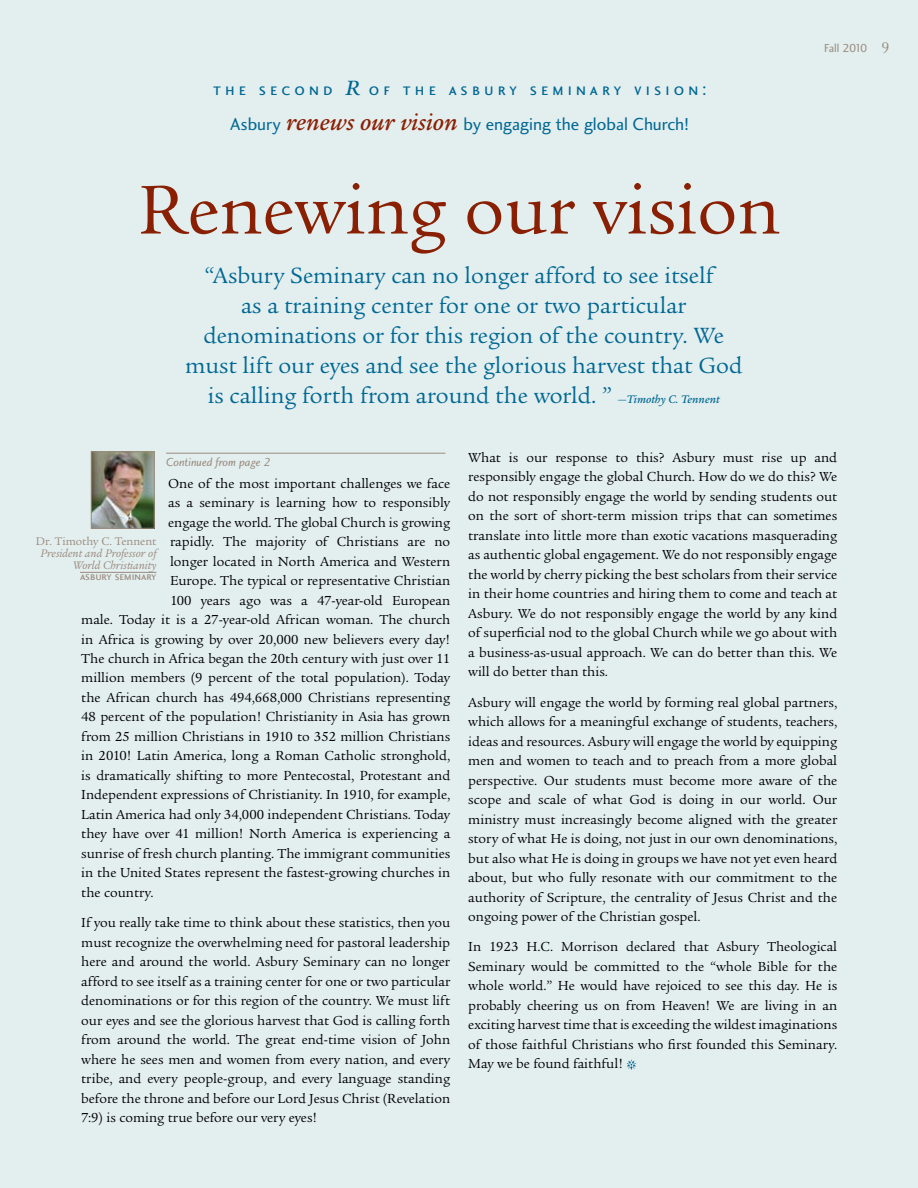
<style>
.page{position:relative;width:918px;height:1188px;background:#e3eeef}
.page>*{position:absolute;margin:0;border:0;box-sizing:border-box;transform-origin:0 0}
.t1{font:75px "Legacy Ser ITC";color:#8a2003}
.t2{font:24px/30px "Legacy Ser ITC";color:#006892;text-align:center}
.t3{font:18px "Charlotte Sans Book Plain";color:#006892}
.t4{font:18px "Charlotte Sans Small Caps Plain";letter-spacing:.23em;color:#006892}
.t5{font:14.25px/19.5px "Legacy Ser ITC";color:#000;text-align:justify}
.t6{font:italic 12px/12px "Legacy Ser ITC";color:#998b7d;text-align:right}
.t7{font:12px "Legacy Ser ITC";color:#998b7d}
.t8{font:12px "Charlotte Sans Book Italic Plain";color:#998b7d}
.t9{font:12px "Charlotte Sans Small Caps Plain";color:#998b7d}
.t10{font:12px "Charlotte Sans Book Plain";letter-spacing:-.07em;color:#998b7d}
.s1{font-family:"Legacy Ser ITC";font-weight:500;font-style:italic;font-size:22.5px}
.s2{font-family:"Legacy Ser ITC";font-weight:500;font-style:italic;font-size:25.5px;color:#8a2003}
.s3{font-weight:500;font-style:italic;font-size:12px}
.s4{font-family:"Filosofia Fractions";font-size:16.5px}
</style>
<div class="page">
<svg style="left:626px;top:1059px;width:10px;height:11px"></svg>
<hr style="left:80px;top:572px;width:76px;height:1px;background:#998b7d">
<img style="left:93px;top:453px;width:60px;height:74px">
<div style="left:91px;top:451px;width:64px;height:78px;border:1px solid #998b7d"></div>
<hr style="left:166px;top:453px;width:280px;height:1px;background:#998b7d">
<p class="t4" style="left:213px;top:79px;width:495px">the second <span class="s1">R</span> of the asbury seminary vision:</p>
<p class="t3" style="left:230px;top:113px;width:461px">Asbury <span class="s2">renews our vision</span> by engaging the global Church!</p>
<h1 class="t1" style="left:138px;top:168px;width:644px">Renewing our vision</h1>
<p class="t2" style="left:185px;top:261px;width:559px">“Asbury Seminary can no longer afford to see itself<br>as a training center for one or two particular denominations or for this region of the country. We must lift our eyes and see the glorious harvest that God is calling forth from around the world. ” <span class="s3">—Timothy C. Tennent</span></p>
<p class="t10" style="left:824px;top:41px;width:67px">Fall 2010 <span class="s4">9</span></p>
<p class="t8" style="left:166px;top:455px;width:106px">Continued from page 2</p>
<p class="t5" style="left:168px;top:473px;width:284px">One of the most important challenges we face</p>
<p class="t5" style="left:168px;top:493px;width:284px">as a seminary is learning how to responsibly</p>
<p class="t5" style="left:168px;top:512px;width:284px">engage the world. The global Church is growing</p>
<p class="t5" style="left:170px;top:532px;width:282px">rapidly. The majority of Christians are no</p>
<p class="t5" style="left:170px;top:551px;width:282px">longer located in North America and Western</p>
<p class="t5" style="left:170px;top:571px;width:282px">Europe. The typical or representative Christian</p>
<p class="t5" style="left:170px;top:590px;width:282px">100 years ago was a 47-year-old European</p>
<p class="t5" style="left:81px;top:610px;width:370px">male. Today it is a 27-year-old African woman. The church</p>
<p class="t5" style="left:81px;top:629px;width:371px">in Africa is growing by over 20,000 new believers every day!</p>
<p class="t5" style="left:81px;top:649px;width:371px">The church in Africa began the 20th century with just over 11</p>
<p class="t5" style="left:81px;top:668px;width:371px">million members (9 percent of the total population). Today</p>
<p class="t5" style="left:81px;top:688px;width:370px">the African church has 494,668,000 Christians representing</p>
<p class="t5" style="left:81px;top:707px;width:371px">48 percent of the population! Christianity in Asia has grown</p>
<p class="t5" style="left:81px;top:727px;width:371px">from 25 million Christians in 1910 to 352 million Christians</p>
<p class="t5" style="left:81px;top:746px;width:371px">in 2010! Latin America, long a Roman Catholic stronghold,</p>
<p class="t5" style="left:81px;top:766px;width:370px">is dramatically shifting to more Pentecostal, Protestant and</p>
<p class="t5" style="left:81px;top:785px;width:371px">Independent expressions of Christianity. In 1910, for example,</p>
<p class="t5" style="left:81px;top:805px;width:370px">Latin America had only 34,000 independent Christians. Today</p>
<p class="t5" style="left:81px;top:824px;width:371px">they have over 41 million! North America is experiencing a</p>
<p class="t5" style="left:81px;top:844px;width:371px">sunrise of fresh church planting. The immigrant communities</p>
<p class="t5" style="left:81px;top:863px;width:371px">in the United States represent the fastest-growing churches in</p>
<p class="t5" style="left:81px;top:883px;width:74px">the country.</p>
<p class="t5" style="left:81px;top:913px;width:371px">If you really take time to think about these statistics, then you must recognize the overwhelming need for pastoral leadership here and around the world. Asbury Seminary can no longer afford to see itself as a training center for one or two particular denominations or for this region of the country. We must lift our eyes and see the glorious harvest that God is calling forth from around the world. The great end-time vision of John where he sees men and women from every nation, and every tribe, and every people-group, and every language standing before the throne and before our Lord Jesus Christ (Revelation 7:9) is coming true before our very eyes!</p>
<p class="t7" style="left:36px;top:534px;width:122px">Dr. Timothy C. Tennent</p>
<p class="t6" style="left:41px;top:547px;width:117px">President and Professor of<br>World Christianity</p>
<p class="t9" style="left:80px;top:569px;width:78px">asbury seminary</p>
<p class="t5" style="left:468px;top:448px;width:371px">What is our response to this? Asbury must rise up and responsibly engage the global Church. How do we do this? We do not responsibly engage the world by sending students out on the sort of short-term mission trips that can sometimes translate into little more than exotic vacations masquerading as authentic global engagement. We do not responsibly engage the world by cherry picking the best scholars from their service in their home countries and hiring them to come and teach at Asbury. We do not responsibly engage the world by any kind of superficial nod to the global Church while we go about with a business-as-usual approach. We can do better than this. We will do better than this.</p>
<p class="t5" style="left:468px;top:692px;width:371px">Asbury will engage the world by forming real global partners, which allows for a meaningful exchange of students, teachers, ideas and resources. Asbury will engage the world by equipping men and women to teach and to preach from a more global perspective. Our students must become more aware of the scope and scale of what God is doing in our world. Our ministry must increasingly become aligned with the greater story of what He is doing, not just in our own denominations, but also what He is doing in groups we have not yet even heard about, but who fully resonate with our commitment to the authority of Scripture, the centrality of Jesus Christ and the ongoing power of the Christian gospel.</p>
<p class="t5" style="left:468px;top:937px;width:371px">In 1923 H.C. Morrison declared that Asbury Theological Seminary would be committed to the “whole Bible for the whole world.” He would have rejoiced to see this day. He is probably cheering us on from Heaven! We are living in an exciting harvest time that is exceeding the wildest imaginations of those faithful Christians who first founded this Seminary.<br>May we be found faithful!</p>
</div>
